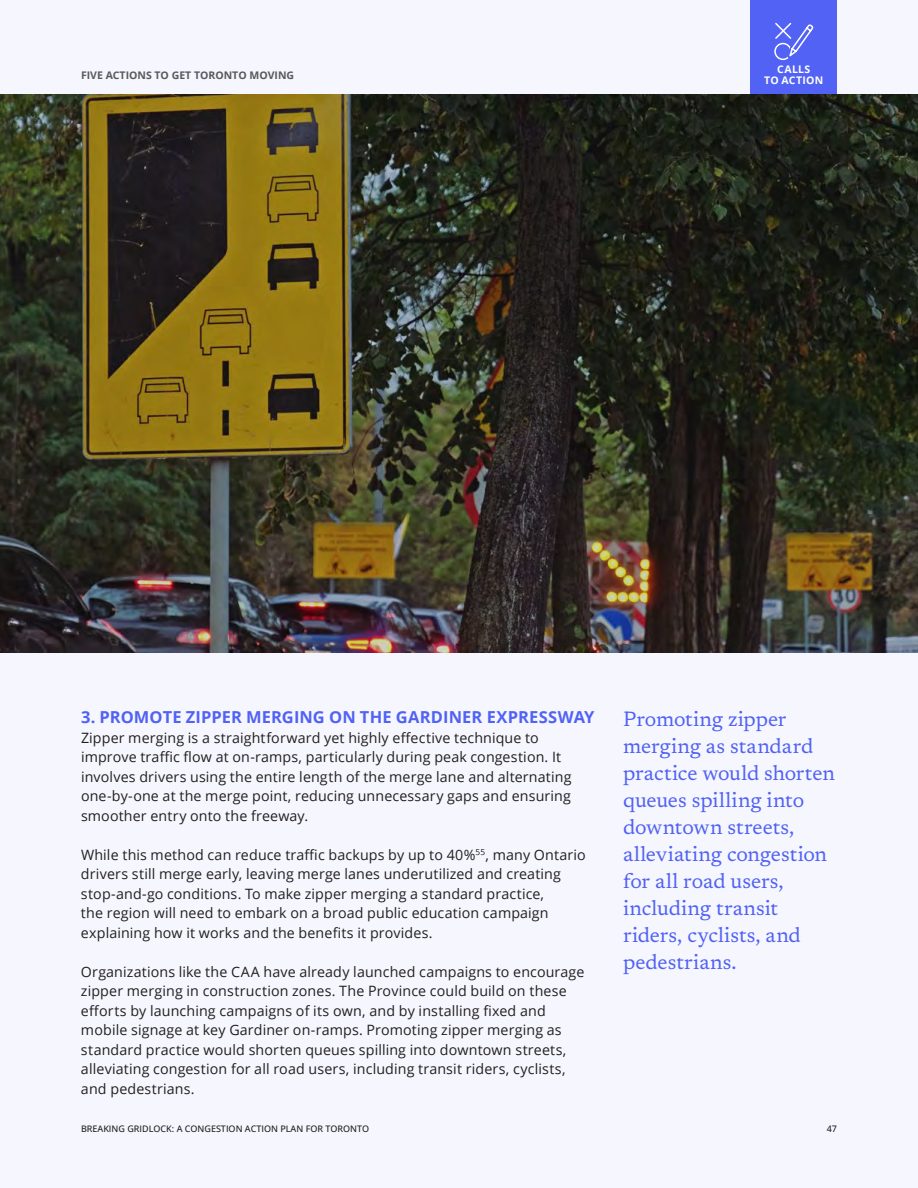
<style>
.page{position:relative;width:918px;height:1188px;background:#f6f7fe}
.page>*{position:absolute;margin:0;border:0;box-sizing:border-box;transform-origin:0 0}
.t1{font:21px/27px "Newsreader 16 pt";color:#5162f4}
.t2{font:700 16.5px "Open Sans";letter-spacing:.005em;color:#5162f4}
.t3{font:14.25px/19.5px "Open Sans";letter-spacing:.01em;color:#231f20}
.t4{font:700 10.5px "Open Sans";color:#58595b}
.t5{font:700 10.5px/10.5px "Open Sans";letter-spacing:.025em;color:#fff;text-align:center}
.t6{font:500 9px "Open Sans";color:#231f20}
</style>
<div class="page">
<div style="left:751px;top:0;width:86px;height:95px;background:#5162f4"></div>
<svg style="left:774px;top:22px;width:40px;height:38px"></svg>
<img style="left:0;top:95px;width:918px;height:557px">
<p class="t4" style="left:81px;top:68px;width:12px">FIVE</p>
<p class="t4" style="left:106px;top:68px;width:8px">ACTIONS</p>
<p class="t4" style="left:155px;top:68px;width:25px">TO GET</p>
<p class="t4" style="left:194px;top:68px;width:9px">TORONTO</p>
<p class="t4" style="left:249px;top:68px;width:9px">MOVING</p>
<p class="t5" style="left:764px;top:64px;width:61px">CALLS<br>TO ACTION</p>
<p class="t2" style="left:81px;top:706px;width:515px">3. PROMOTE ZIPP ER MERGING ON TH E GARDINER EXP RESSWAY</p>
<p class="t3" style="left:81px;top:727px;width:492px">Zipper merging is a straightforward yet highly effective technique to improve traffic flow at on-ramps, particularly during peak congestion. It involves drivers using the entire length of the merge lane and alternating one-by-one at the merge point, reducing unnecessary gaps and ensuring smoother entry onto the freeway.</p>
<p class="t3" style="left:81px;top:844px;width:506px">While this method can reduce traffic backups by up to 40%<sup>55</sup>, many Ontario drivers still merge early, leaving merge lanes underutilized and creating stop-and-go conditions. To make zipper merging a standard practice,<br>the region will need to embark on a broad public education campaign explaining how it works and the benefits it provides.</p>
<p class="t3" style="left:81px;top:961px;width:505px">Organizations like the CAA have already launched campaigns to encourage zipper merging in construction zones. The Province could build on these efforts by launching campaigns of its own, and by installing fixed and mobile signage at key Gardiner on-ramps. Promoting zipper merging as standard practice would shorten queues spilling into downtown streets, alleviating congestion for all road users, including transit riders, cyclists, and pedestrians.</p>
<p class="t6" style="left:81px;top:1122px;width:290px">BREAKING GRIDLOCK: A CONGESTION ACTION PLAN FOR TORONTO</p>
<h1 class="t1" style="left:623px;top:704px;width:213px">Promoting zipper merging as standard practice would shorten queues spilling into downtown streets, alleviating congestion for all road users, including transit riders, cyclists, and pedestrians.</h1>
<p class="t6" style="left:827px;top:1122px;width:12px">47</p>
</div>
